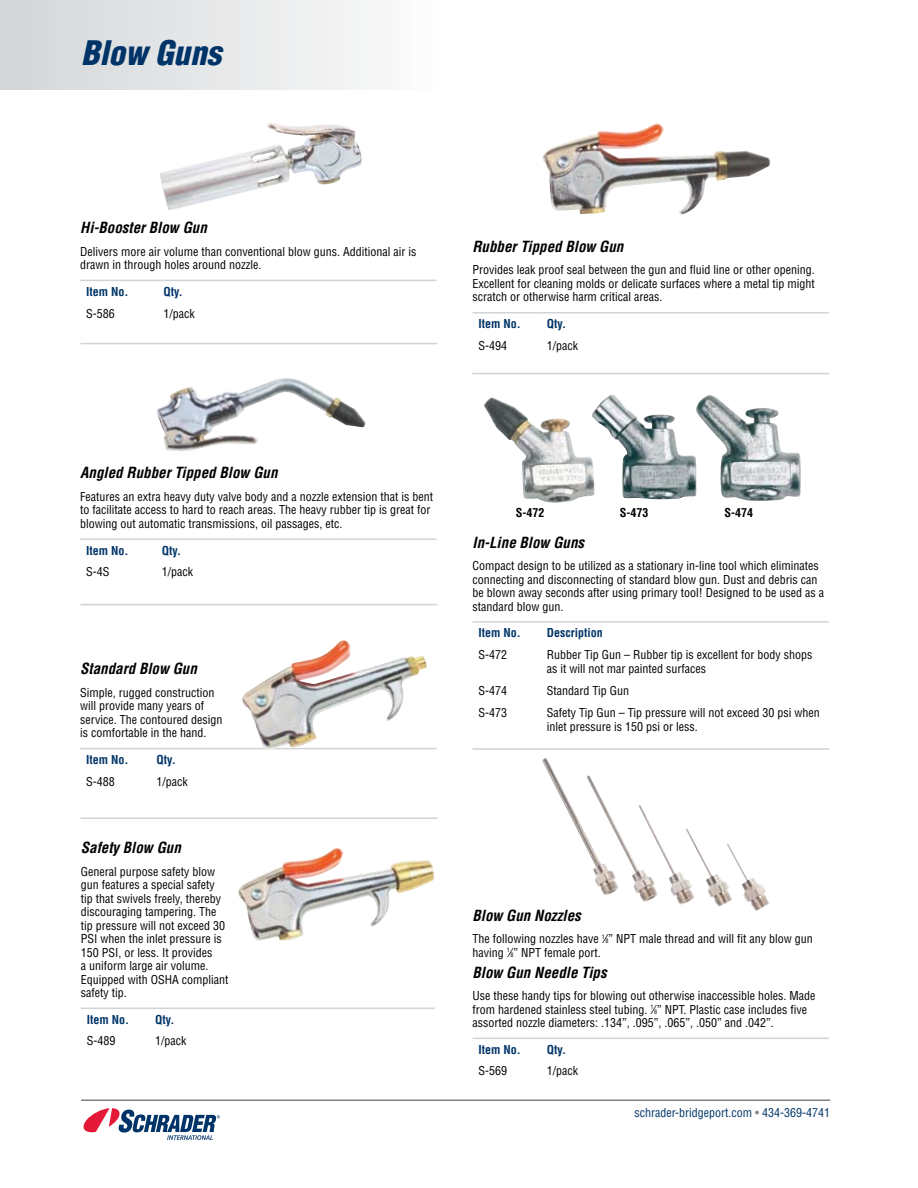
<style>
.page{position:relative;width:918px;height:1188px;background:#fff}
.page>*{position:absolute;margin:0;border:0;box-sizing:border-box;transform-origin:0 0}
.t1{font:italic 900 condensed 33px "Helvetica";color:#003468}
.t2{font:italic 700 condensed 15px "Helvetica";color:#000}
.t3{font:condensed 12px/13.5px "Helvetica";color:#000}
.t4{font:700 condensed 12px "Helvetica";color:#003468}
.t5{font:condensed 12px "Helvetica";color:#003468}
.t6{font:700 condensed 12px "Helvetica";color:#000}
.s1{font-size:6px}
.s2{color:#808285}
</style>
<div class="page">
<div style="left:0;top:0;width:918px;height:90px;background:linear-gradient(to right,#dedfe0,#fff)"></div>
<svg style="left:83px;top:1108px;width:137px;height:32px"></svg>
<hr style="left:81px;top:1100px;width:749px;height:1px;background:#808285">
<hr style="left:81px;top:1008px;width:68px;height:1px;background:#d1d3d4">
<hr style="left:149px;top:1008px;width:286px;height:1px;background:#d1d3d4">
<img style="left:239px;top:848px;width:196px;height:93px">
<hr style="left:80px;top:280px;width:77px;height:1px;background:#d1d3d4">
<hr style="left:157px;top:280px;width:280px;height:1px;background:#d1d3d4">
<img style="left:160px;top:123px;width:166px;height:87px">
<hr style="left:472px;top:312px;width:69px;height:1px;background:#d1d3d4">
<hr style="left:541px;top:312px;width:288px;height:1px;background:#d1d3d4">
<hr style="left:80px;top:538px;width:76px;height:2px;background:#d1d3d4">
<hr style="left:156px;top:538px;width:280px;height:2px;background:#d1d3d4">
<img style="left:156px;top:378px;width:210px;height:73px">
<img style="left:543px;top:124px;width:227px;height:90px">
<hr style="left:80px;top:748px;width:71px;height:1px;background:#d1d3d4">
<hr style="left:151px;top:748px;width:286px;height:1px;background:#d1d3d4">
<img style="left:242px;top:640px;width:185px;height:110px">
<img style="left:696px;top:395px;width:105px;height:106px">
<img style="left:484px;top:398px;width:108px;height:105px">
<img style="left:592px;top:395px;width:104px;height:104px">
<hr style="left:472px;top:621px;width:69px;height:2px;background:#d1d3d4">
<hr style="left:541px;top:621px;width:288px;height:2px;background:#d1d3d4">
<img style="left:542px;top:758px;width:116px;height:144px">
<hr style="left:472px;top:1038px;width:69px;height:1px;background:#d1d3d4">
<hr style="left:541px;top:1038px;width:288px;height:1px;background:#d1d3d4">
<hr style="left:81px;top:818px;width:357px;height:1px;background:#d1d3d4">
<hr style="left:81px;top:604px;width:357px;height:1px;background:#d1d3d4">
<hr style="left:472px;top:748px;width:358px;height:2px;background:#d1d3d4">
<hr style="left:81px;top:343px;width:357px;height:1px;background:#d1d3d4">
<hr style="left:472px;top:373px;width:357px;height:1px;background:#d1d3d4">
<h1 class="t1" style="left:81px;top:32px;width:142px">Blow Guns</h1>
<p class="t2" style="left:80px;top:218px;width:128px">Hi-Booster Blow Gun</p>
<p class="t3" style="left:80px;top:244px;width:338px">Delivers more air volume than conventional blow guns. Additional air is drawn in through holes around nozzle.</p>
<p class="t4" style="left:86px;top:284px;width:44px">Item No.</p>
<p class="t4" style="left:163px;top:284px;width:21px">Qty.</p>
<p class="t3" style="left:86px;top:306px;width:30px">S-586</p>
<p class="t3" style="left:163px;top:306px;width:33px">1/pack</p>
<p class="t2" style="left:472px;top:237px;width:152px">Rubber Tipped Blow Gun</p>
<p class="t3" style="left:472px;top:263px;width:344px;text-align:justify">Provides leak proof seal between the gun and fluid line or other opening.<br>Excellent for cleaning molds or delicate surfaces where a metal tip might scratch or otherwise harm critical areas.</p>
<p class="t4" style="left:478px;top:316px;width:44px">Item No.</p>
<p class="t4" style="left:547px;top:316px;width:21px">Qty.</p>
<p class="t3" style="left:478px;top:339px;width:30px">S-494</p>
<p class="t3" style="left:547px;top:339px;width:33px">1/pack</p>
<p class="t2" style="left:80px;top:464px;width:199px">Angled Rubber Tipped Blow Gun</p>
<p class="t3" style="left:80px;top:490px;width:354px">Features an extra heavy duty valve body and a nozzle extension that is bent to facilitate access to hard to reach areas. The heavy rubber tip is great for blowing out automatic transmissions, oil passages, etc.</p>
<p class="t4" style="left:86px;top:543px;width:44px">Item No.</p>
<p class="t4" style="left:162px;top:543px;width:21px">Qty.</p>
<p class="t3" style="left:86px;top:565px;width:25px">S-4S</p>
<p class="t3" style="left:162px;top:565px;width:33px">1/pack</p>
<p class="t2" style="left:80px;top:660px;width:118px">Standard Blow Gun</p>
<p class="t3" style="left:80px;top:686px;width:144px">Simple, rugged construction will provide many years of service. The contoured design is comfortable in the hand.</p>
<p class="t4" style="left:86px;top:752px;width:44px">Item No.</p>
<p class="t4" style="left:157px;top:752px;width:21px">Qty.</p>
<p class="t3" style="left:86px;top:775px;width:30px">S-488</p>
<p class="t3" style="left:157px;top:775px;width:33px">1/pack</p>
<p class="t2" style="left:81px;top:838px;width:102px">Safety Blow Gun</p>
<p class="t3" style="left:81px;top:864px;width:149px">General purpose safety blow gun features a special safety tip that swivels freely, thereby discouraging tampering. The tip pressure will not exceed 30<br>PSI when the inlet pressure is<br>150 PSI, or less. It provides<br>a uniform large air volume.<br>Equipped with OSHA compliant safety tip.</p>
<p class="t4" style="left:87px;top:1012px;width:44px">Item No.</p>
<p class="t4" style="left:155px;top:1012px;width:21px">Qty.</p>
<p class="t3" style="left:87px;top:1034px;width:30px">S-489</p>
<p class="t3" style="left:155px;top:1034px;width:33px">1/pack</p>
<p class="t6" style="left:516px;top:505px;width:30px">S-472</p>
<p class="t6" style="left:620px;top:505px;width:30px">S-473</p>
<p class="t6" style="left:725px;top:505px;width:30px">S-474</p>
<p class="t2" style="left:472px;top:533px;width:113px">In-Line Blow Guns</p>
<p class="t3" style="left:472px;top:559px;width:353px">Compact design to be utilized as a stationary in-line tool which eliminates connecting and disconnecting of standard blow gun. Dust and debris can be blown away seconds after using primary tool! Designed to be used as a standard blow gun.</p>
<p class="t4" style="left:478px;top:626px;width:44px">Item No.</p>
<p class="t4" style="left:547px;top:626px;width:57px">Description</p>
<p class="t3" style="left:478px;top:648px;width:30px">S-472</p>
<p class="t3" style="left:547px;top:647px;width:267px;line-height:14.4px">Rubber Tip Gun – Rubber tip is excellent for body shops as it will not mar painted surfaces</p>
<p class="t3" style="left:478px;top:684px;width:30px">S-474</p>
<p class="t3" style="left:547px;top:684px;width:84px">Standard Tip Gun</p>
<p class="t3" style="left:478px;top:705px;width:30px">S-473</p>
<p class="t3" style="left:547px;top:705px;width:275px;line-height:14.4px">Safety Tip Gun – Tip pressure will not exceed 30 psi when inlet pressure is 150 psi or less.</p>
<p class="t2" style="left:472px;top:906px;width:110px">Blow Gun Nozzles</p>
<p class="t3" style="left:472px;top:932px;width:342px">The following nozzles have <sup>1</sup>⁄<span class="s1">8</span>” NPT male thread and will fit any blow gun having <sup>1</sup>⁄<span class="s1">8</span>” NPT female port.</p>
<p class="t2" style="left:472px;top:963px;width:136px">Blow Gun Needle Tips</p>
<p class="t3" style="left:472px;top:989px;width:345px">Use these handy tips for blowing out otherwise inaccessible holes. Made from hardened stainless steel tubing. <sup>1</sup>⁄<span class="s1">8</span>” NPT. Plastic case includes five assorted nozzle diameters: .134”, .095”, .065”, .050” and .042”.</p>
<p class="t4" style="left:478px;top:1042px;width:44px">Item No.</p>
<p class="t4" style="left:547px;top:1042px;width:21px">Qty.</p>
<p class="t3" style="left:478px;top:1064px;width:30px">S-569</p>
<p class="t3" style="left:547px;top:1064px;width:33px">1/pack</p>
<p class="t5" style="left:634px;top:1105px;width:197px">schrader-bridgeport.com <span class="s2">•</span> 434-369-4741</p>
</div>
